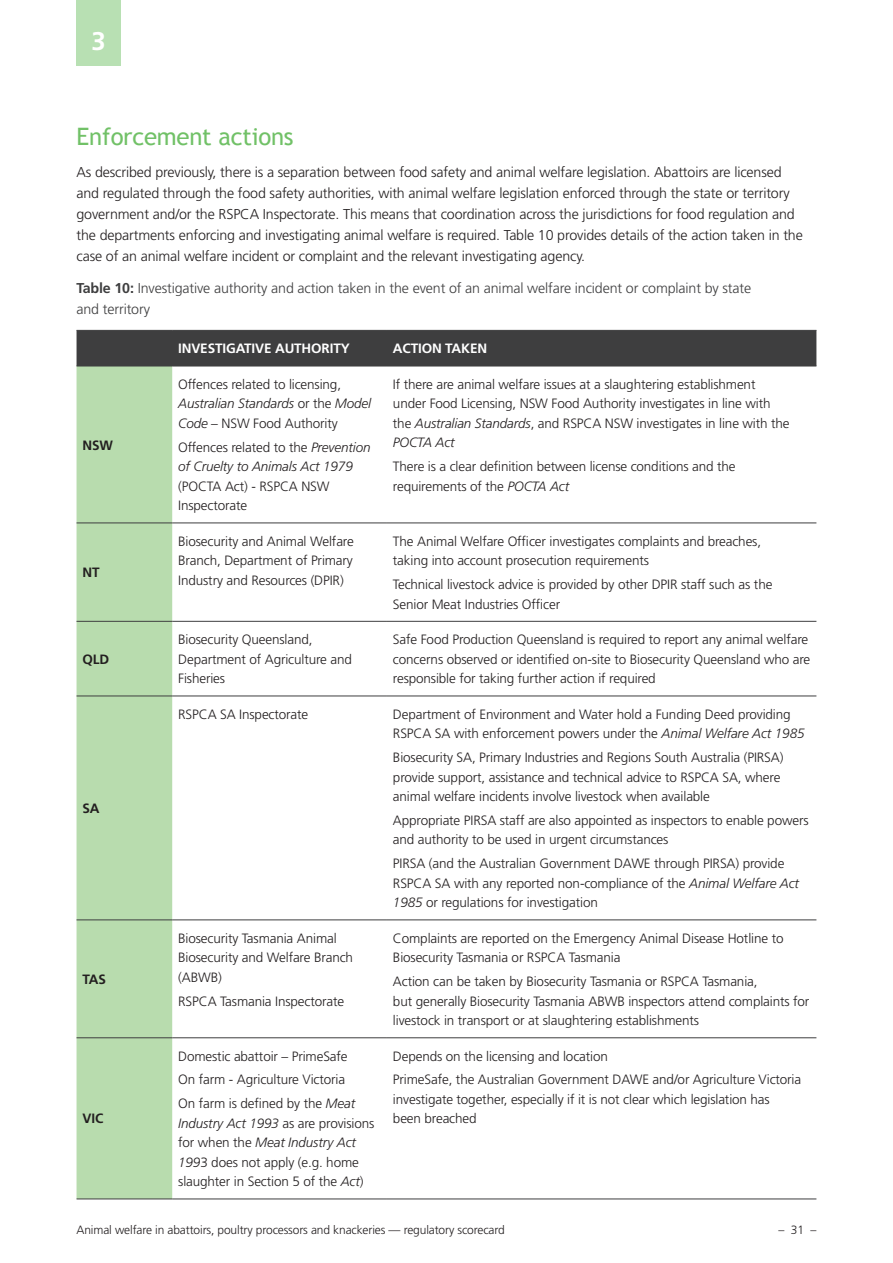
<style>
.page{position:relative;width:893px;height:1263px;background:#fff}
.page>*{position:absolute;margin:0;border:0;box-sizing:border-box;transform-origin:0 0}
.t1{font:700 25.5px "Frutiger";color:#fff}
.Heading_2{font:24px "Trebuchet MS";letter-spacing:-.01em;color:#71c167}
.Body_Text{font:300 14.25px/21px "Frutiger";letter-spacing:-.01em;color:#231f20}
.Table_Heading{font:300 14.25px/21px "Frutiger";letter-spacing:-.01em;color:#3e3e3f}
.Table_Text{font:300 13.5px/19.5px "Frutiger";letter-spacing:-.01em;color:#231f20}
.Table_Header{font:700 13.5px "Frutiger";letter-spacing:-.01em;color:#fff}
.Table_Text-2{font:700 13.5px "Frutiger";letter-spacing:-.01em;color:#231f20}
.t2{font:300 12px "Frutiger";letter-spacing:-.01em;color:#231f20}
.s1{font-weight:700}
.s2{font-style:italic}
</style>
<div class="page">
<div style="left:77px;top:331px;width:739px;height:35px;background:#3e3e3f"></div>
<div style="left:77px;top:367px;width:95px;height:832px;background:#b8dcae"></div>
<hr style="left:77px;top:523px;width:95px;height:1px;background:#3e3e3f">
<hr style="left:172px;top:523px;width:215px;height:1px;background:#3e3e3f">
<hr style="left:387px;top:523px;width:429px;height:1px;background:#3e3e3f">
<hr style="left:77px;top:621px;width:95px;height:1px;background:#3e3e3f">
<hr style="left:172px;top:621px;width:215px;height:1px;background:#3e3e3f">
<hr style="left:387px;top:621px;width:429px;height:1px;background:#3e3e3f">
<hr style="left:77px;top:696px;width:95px;height:1px;background:#3e3e3f">
<hr style="left:172px;top:696px;width:215px;height:1px;background:#3e3e3f">
<hr style="left:387px;top:696px;width:429px;height:1px;background:#3e3e3f">
<hr style="left:77px;top:920px;width:95px;height:1px;background:#3e3e3f">
<hr style="left:172px;top:920px;width:215px;height:1px;background:#3e3e3f">
<hr style="left:387px;top:920px;width:429px;height:1px;background:#3e3e3f">
<hr style="left:77px;top:1037px;width:95px;height:1px;background:#3e3e3f">
<hr style="left:172px;top:1037px;width:215px;height:1px;background:#3e3e3f">
<hr style="left:387px;top:1037px;width:429px;height:1px;background:#3e3e3f">
<hr style="left:77px;top:1199px;width:95px;height:1px;background:#3e3e3f">
<hr style="left:172px;top:1199px;width:215px;height:1px;background:#3e3e3f">
<hr style="left:387px;top:1199px;width:429px;height:1px;background:#3e3e3f">
<hr style="left:77px;top:330px;width:95px;height:1px;background:#3e3e3f">
<hr style="left:172px;top:330px;width:215px;height:1px;background:#3e3e3f">
<hr style="left:387px;top:330px;width:429px;height:1px;background:#3e3e3f">
<hr style="left:77px;top:366px;width:95px;height:1px;background:#3e3e3f">
<hr style="left:172px;top:366px;width:215px;height:1px;background:#3e3e3f">
<hr style="left:387px;top:366px;width:429px;height:1px;background:#3e3e3f">
<div style="left:77px;top:0;width:44px;height:65px;background:#b8e0b3"></div>
<h1 class="t1" style="left:92px;top:26px;width:16px">3</h1>
<p class="Heading_2" style="left:77px;top:123px;width:219px">Enforcement actions</p>
<p class="Body_Text" style="left:77px;top:162px;width:728px">As described previously, there is a separation between food safety and animal welfare legislation. Abattoirs are licensed and regulated through the food safety authorities, with animal welfare legislation enforced through the state or territory government and/or the RSPCA Inspectorate. This means that coordination across the jurisdictions for food regulation and the departments enforcing and investigating animal welfare is required. Table 10 provides details of the action taken in the case of an animal welfare incident or complaint and the relevant investigating agency.</p>
<p class="Table_Heading" style="left:77px;top:277px;width:676px"><span class="s1">Table 10:</span> Investigative authority and action taken in the event of an animal welfare incident or complaint by state and territory</p>
<p class="Table_Header" style="left:178px;top:341px;width:173px">INVESTIGATIVE AUTHORITY</p>
<p class="Table_Header" style="left:393px;top:341px;width:96px">ACTION TAKEN</p>
<p class="Table_Text-2" style="left:83px;top:437px;width:32px">NSW</p>
<p class="Table_Text-2" style="left:83px;top:564px;width:19px">NT</p>
<p class="Table_Text-2" style="left:83px;top:651px;width:28px">QLD</p>
<p class="Table_Text-2" style="left:83px;top:800px;width:19px">SA</p>
<p class="Table_Text-2" style="left:83px;top:971px;width:25px">TAS</p>
<p class="Table_Text-2" style="left:83px;top:1111px;width:22px">VIC</p>
<p class="Table_Text" style="left:178px;top:375px;width:194px">Offences related to licensing,<br><span class="s2">Australian Standards</span> or the <span class="s2">Model<br>Code</span> – NSW Food Authority</p>
<p class="Table_Text" style="left:178px;top:437px;width:194px">Offences related to the <span class="s2">Prevention of Cruelty to Animals Act 1979 </span>(POCTA Act) - RSPCA NSW<br>Inspectorate</p>
<p class="Table_Text" style="left:393px;top:375px;width:398px">If there are animal welfare issues at a slaughtering establishment under Food Licensing, NSW Food Authority investigates in line with the <span class="s2">Australian Standards</span>, and RSPCA NSW investigates in line with the <span class="s2">POCTA Act</span></p>
<p class="Table_Text" style="left:393px;top:457px;width:344px">There is a clear definition between license conditions and the requirements of the <span class="s2">POCTA Act</span></p>
<p class="Table_Text" style="left:178px;top:532px;width:177px;text-align:justify">Biosecurity and Animal Welfare Branch, Department of Primary Industry and Resources (DPIR)</p>
<p class="Table_Text" style="left:393px;top:532px;width:370px">The Animal Welfare Officer investigates complaints and breaches, taking into account prosecution requirements</p>
<p class="Table_Text" style="left:393px;top:575px;width:381px">Technical livestock advice is provided by other DPIR staff such as the<br>Senior Meat Industries Officer</p>
<p class="Table_Text" style="left:178px;top:630px;width:175px">Biosecurity Queensland,<br>Department of Agriculture and<br>Fisheries</p>
<p class="Table_Text" style="left:393px;top:630px;width:419px">Safe Food Production Queensland is required to report any animal welfare concerns observed or identified on-site to Biosecurity Queensland who are responsible for taking further action if required</p>
<p class="Table_Text" style="left:178px;top:705px;width:132px">RSPCA SA Inspectorate</p>
<p class="Table_Text" style="left:393px;top:705px;width:413px">Department of Environment and Water hold a Funding Deed providing<br>RSPCA SA with enforcement powers under the <span class="s2">Animal Welfare Act 1985</span></p>
<p class="Table_Text" style="left:393px;top:748px;width:392px">Biosecurity SA, Primary Industries and Regions South Australia (PIRSA) provide support, assistance and technical advice to RSPCA SA, where animal welfare incidents involve livestock when available</p>
<p class="Table_Text" style="left:393px;top:811px;width:417px">Appropriate PIRSA staff are also appointed as inspectors to enable powers and authority to be used in urgent circumstances</p>
<p class="Table_Text" style="left:393px;top:854px;width:408px">PIRSA (and the Australian Government DAWE through PIRSA) provide<br>RSPCA SA with any reported non-compliance of the <span class="s2">Animal Welfare Act<br>1985</span> or regulations for investigation</p>
<p class="Table_Text" style="left:178px;top:928px;width:176px">Biosecurity Tasmania Animal<br>Biosecurity and Welfare Branch (ABWB)</p>
<p class="Table_Text" style="left:178px;top:991px;width:168px">RSPCA Tasmania Inspectorate</p>
<p class="Table_Text" style="left:178px;top:1046px;width:171px">Domestic abattoir – PrimeSafe</p>
<p class="Table_Text" style="left:178px;top:1070px;width:168px">On farm - Agriculture Victoria</p>
<p class="Table_Text" style="left:178px;top:1094px;width:198px">On farm is defined by the <span class="s2">Meat<br>Industry Act 1993</span> as are provisions for when the <span class="s2">Meat Industry Act<br>199</span>3 does not apply (e.g. home slaughter in Section 5 of the <span class="s2">Act</span>)</p>
<p class="Table_Text" style="left:393px;top:928px;width:392px">Complaints are reported on the Emergency Animal Disease Hotline to<br>Biosecurity Tasmania or RSPCA Tasmania</p>
<p class="Table_Text" style="left:393px;top:972px;width:418px">Action can be taken by Biosecurity Tasmania or RSPCA Tasmania,<br>but generally Biosecurity Tasmania ABWB inspectors attend complaints for livestock in transport or at slaughtering establishments</p>
<p class="Table_Text" style="left:393px;top:1046px;width:216px">Depends on the licensing and location</p>
<p class="Table_Text" style="left:393px;top:1070px;width:410px">PrimeSafe, the Australian Government DAWE and/or Agriculture Victoria investigate together, especially if it is not clear which legislation has been breached</p>
<p class="t2" style="left:77px;top:1222px;width:430px">Animal welfare in abattoirs, poultry processors and knackeries — regulatory scorecard</p>
<p class="t2" style="left:779px;top:1222px;width:39px">– 31 –</p>
</div>
